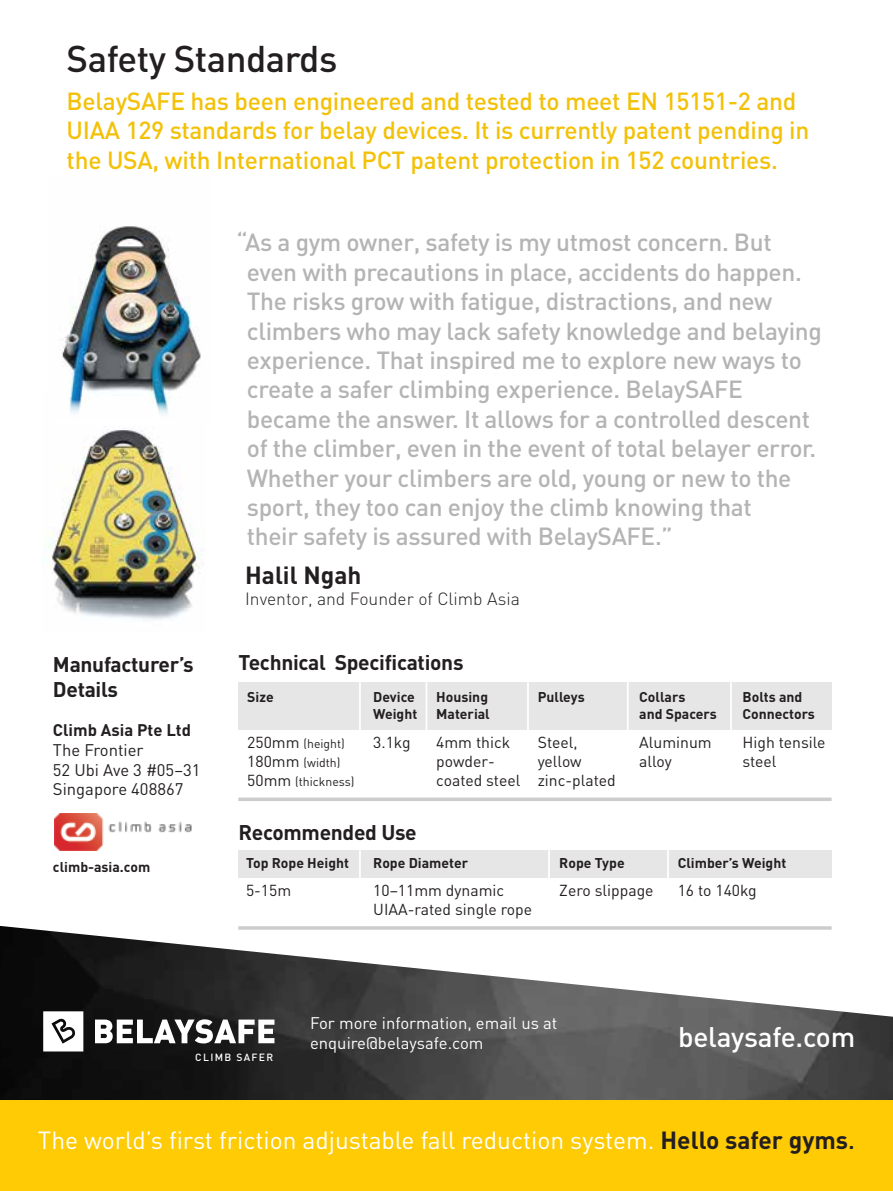
<style>
.page{position:relative;width:893px;height:1191px;background:#fff}
.page>*{position:absolute;margin:0;border:0;box-sizing:border-box;transform-origin:0 0}
.t1{font:500 36.75px "DIN";letter-spacing:-.015em;color:#231f20}
.t2{font:500 28px "DIN";letter-spacing:-.01em;color:#fff}
.t3{font:500 24.5px/29.4px "DIN";letter-spacing:-.015em;color:#b4b4b4}
.t4{font:500 24.5px/29.4px "DIN";letter-spacing:-.01em;color:#f3c108}
.t5{font:24.5px "DINCE";color:#fff}
.t6{font:700 24.5px "DIN";color:#231f20}
.t7{font:700 21px/25.2px "DIN";letter-spacing:-.015em;color:#231f20}
.t8{font:300 17.5px "DIN";color:#231f20}
.t9{font:16.62px/19.9px "DINCE";color:#fff}
.t10{font:16.62px/19.9px "DINCE";color:#231f20}
.t11{font:700 16.62px "DIN";color:#231f20}
.t12{font:15.75px/18.9px "DINCE";color:#231f20}
.t13{font:700 14px/16.8px "DIN";color:#231f20}
.t14{font:12.25px/18.9px "DINCE";color:#231f20}
.t15{font:500 10.33px "DIN";letter-spacing:.125em;color:#fff}
.s1{font-size:15.75px}
.s2{font-family:"DIN";font-weight:700;color:#231f20}
.s3{font-family:"DIN";font-weight:500;color:#231f20}
</style>
<div class="page">
<img style="left:0;top:926px;width:893px;height:174px">
<div style="left:0;top:1100px;width:893px;height:91px;background:#ffcb05"></div>
<img style="left:42px;top:428px;width:161px;height:192px">
<img style="left:62px;top:226px;width:139px;height:172px">
<svg style="left:69px;top:398px;width:101px;height:17px"></svg>
<svg style="left:95px;top:1019px;width:179px;height:24px"></svg>
<svg style="left:43px;top:1011px;width:40px;height:40px"></svg>
<div style="left:238px;top:682px;width:594px;height:47px;background:#e6e6e6"></div>
<svg style="left:238px;top:797px;width:594px;height:4px;fill:#ccc"></svg>
<hr style="left:359px;top:682px;width:2px;height:51px;background:#fff">
<hr style="left:426px;top:682px;width:1px;height:51px;background:#fff">
<hr style="left:527px;top:682px;width:2px;height:51px;background:#fff">
<hr style="left:627px;top:682px;width:2px;height:51px;background:#fff">
<hr style="left:730px;top:682px;width:2px;height:51px;background:#fff">
<div style="left:238px;top:850px;width:594px;height:27px;background:#e6e6e6"></div>
<hr style="left:238px;top:926px;width:594px;height:3px;background:#ccc">
<hr style="left:359px;top:850px;width:2px;height:37px;background:#fff">
<hr style="left:548px;top:850px;width:2px;height:37px;background:#fff">
<hr style="left:667px;top:850px;width:2px;height:37px;background:#fff">
<img style="left:55px;top:813px;width:137px;height:37px">
<div style="left:130px;top:834px;width:42px;height:9px;background:#fff"></div>
<h1 class="t1" style="left:67px;top:35px;width:272px">Safety Standards</h1>
<p class="t4" style="left:67px;top:85px;width:744px">BelaySAFE has been engineered and tested to meet EN 15151-2 and<br>UIAA 129 standards for belay devices. It is currently patent pending in the USA, with International PCT patent protection in 152 countries.</p>
<p class="t7" style="left:53px;top:650px;width:142px">Manufacturer’s<br>Details</p>
<p class="t11" style="left:53px;top:718px;width:140px">Climb Asia Pte Ltd</p>
<p class="t10" style="left:53px;top:739px;width:149px">The Frontier<br>52 Ubi Ave 3 #05–31<br>Singapore 408867</p>
<p class="t13" style="left:53px;top:858px;width:99px">climb-asia.com</p>
<p class="t3" style="left:247px;top:227px;width:576px;text-indent:-10px">“As a gym owner, safety is my utmost concern. But even with precautions in place, accidents do happen.<br>The risks grow with fatigue, distractions, and new climbers who may lack safety knowledge and belaying experience. That inspired me to explore new ways to create a safer climbing experience. BelaySAFE became the answer. It allows for a controlled descent of the climber, even in the event of total belayer error.<br>Whether your climbers are old, young or new to the sport, they too can enjoy the climb knowing that<br>their safety is assured with BelaySAFE.”</p>
<p class="t6" style="left:245px;top:558px;width:118px">Halil Ngah</p>
<p class="t8" style="left:245px;top:587px;width:276px">Inventor, and Founder of Climb Asia</p>
<p class="t7" style="left:238px;top:648px;width:227px">Technical Specifications</p>
<p class="t13" style="left:247px;top:687px;width:28px">Size</p>
<p class="t14" style="left:247px;top:734px;width:109px"><span class="s1">250mm</span> (height)<br><span class="s1">180mm</span> (width)<br><span class="s1">50mm</span> (thickness)</p>
<p class="t13" style="left:373px;top:687px;width:46px">Device<br>Weight</p>
<p class="t12" style="left:373px;top:732px;width:39px">3.1kg</p>
<p class="t13" style="left:436px;top:687px;width:55px">Housing<br>Material</p>
<p class="t12" style="left:436px;top:732px;width:86px">4mm thick powder&shy;coated steel</p>
<p class="t13" style="left:538px;top:687px;width:49px">Pulleys</p>
<p class="t12" style="left:538px;top:732px;width:80px">Steel, yellow zinc-plated</p>
<p class="t13" style="left:639px;top:687px;width:79px">Collars<br>and Spacers</p>
<p class="t12" style="left:639px;top:732px;width:74px">Aluminum alloy</p>
<p class="t13" style="left:742px;top:687px;width:74px">Bolts and<br>Connectors</p>
<p class="t12" style="left:742px;top:732px;width:85px">High tensile steel</p>
<p class="t7" style="left:238px;top:818px;width:180px">Recommended Use</p>
<p class="t13" style="left:246px;top:854px;width:105px">Top Rope Height</p>
<p class="t12" style="left:246px;top:880px;width:47px">5-15m</p>
<p class="t13" style="left:373px;top:854px;width:96px">Rope Diameter</p>
<p class="t12" style="left:373px;top:880px;width:160px">10–11mm dynamic<br>UIAA-rated single rope</p>
<p class="t13" style="left:559px;top:854px;width:67px">Rope Type</p>
<p class="t12" style="left:559px;top:880px;width:96px">Zero slippage</p>
<p class="t13" style="left:678px;top:854px;width:110px">Climber’s Weight</p>
<p class="t12" style="left:678px;top:880px;width:81px">16 to 140kg</p>
<p class="t15" style="left:195px;top:1051px;width:79px">CLIMB SAFER</p>
<p class="t9" style="left:310px;top:1012px;width:249px">For more information, email us at enquire@belaysafe.com</p>
<p class="t2" style="left:678px;top:1019px;width:178px">belaysafe.com</p>
<p class="t5" style="left:38px;top:1125px;width:818px">The world’s first friction adjustable fall reduction system. <span class="s2">Hello safer gyms</span><span class="s3">.</span></p>
</div>
